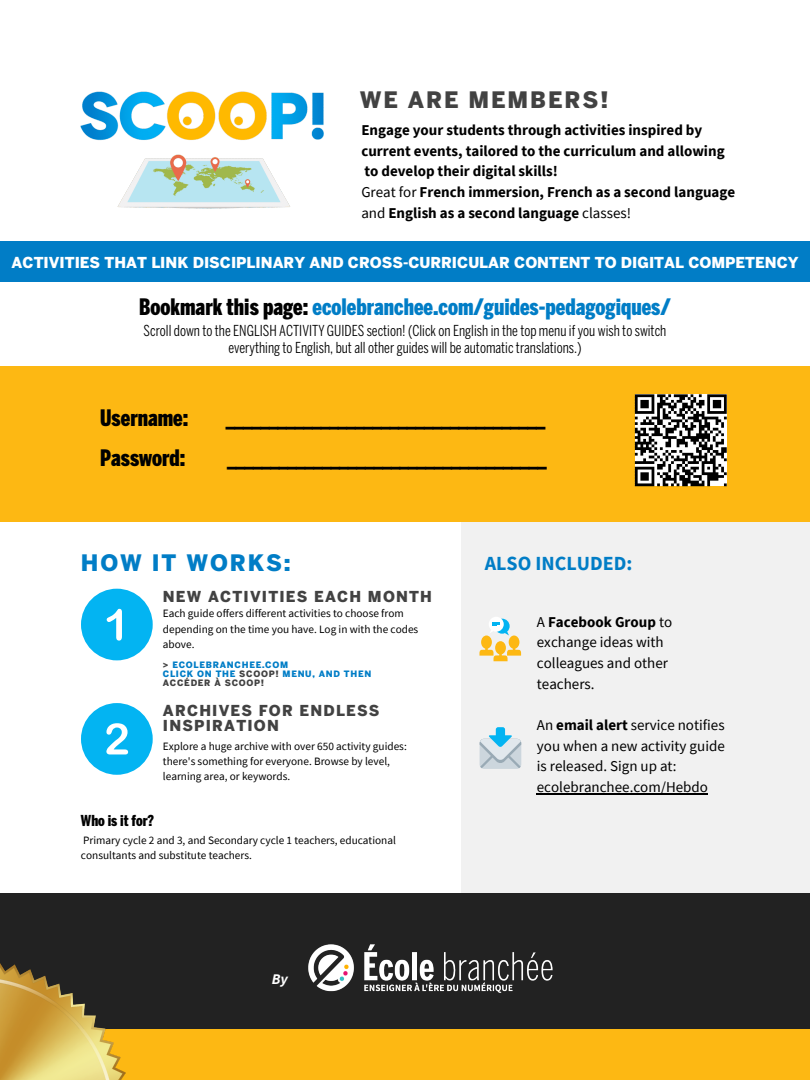
<style>
.page{position:relative;width:810px;height:1080px;background:#fff}
.page>*{position:absolute;margin:0;border:0;box-sizing:border-box;transform-origin:0 0}
.t1{font:900 22.5px "Benton Sans Comp";color:#000}
.t2{font:900 22.5px "Benton Sans Comp";color:#017dc6}
.t3{font:900 22.5px "Benton Sans";letter-spacing:.08em;color:#424242}
.t4{font:900 22.5px "Benton Sans";letter-spacing:.08em;color:#017dc6}
.t5{font:700 20px "Source Sans Pro";color:#017dc6}
.t6{font:700 15px/20.6px "Source Sans Pro";color:#000}
.t7{font:15px/17.8px "Benton Sans Comp";color:#000;text-align:center}
.t8{font:15px/20.6px "Source Sans Pro";color:#000}
.t9{font:900 15px "Benton Sans";color:#fff}
.t10{font:900 15px/15.5px "Benton Sans";letter-spacing:.08em;color:#424242}
.t11{font:900 15px "Benton Sans Comp";color:#000}
.t12{font:italic 700 14.69px "Source Sans Pro";color:#fff}
.t13{font:11.25px/15.5px "Source Sans Pro";color:#000}
.t14{font:900 8.75px "Benton Sans";letter-spacing:.08em;color:#017dc6}
.t15{font:900 8.75px "Benton Sans";letter-spacing:.08em;color:#424242}
.s1{font-weight:400}
.s2{color:#000}
.s3{color:#424242}
.s4{font-weight:700}
</style>
<div class="page">
<div style="left:462px;top:489px;width:348px;height:404px;background:#f1f1f1"></div>
<div style="left:0;top:893px;width:810px;height:161px;background:#222"></div>
<div style="left:0;top:1029px;width:810px;height:51px;background:#fdb813"></div>
<img style="left:0;top:963px;width:126px;height:117px">
<div style="left:81px;top:589px;width:72px;height:71px;background:#03b4f2;border-radius:50%"></div>
<svg style="left:107px;top:609px;width:15px;height:32px"></svg>
<div style="left:81px;top:703px;width:72px;height:72px;background:#03b4f2;border-radius:50%"></div>
<svg style="left:106px;top:723px;width:22px;height:31px"></svg>
<div style="left:0;top:367px;width:810px;height:155px;background:#fdb813"></div>
<svg style="left:495px;top:619px;width:15px;height:15px"></svg>
<div style="left:489px;top:617px;width:15px;height:15px;background:#fff;border-radius:50%"></div>
<svg style="left:479px;top:622px;width:42px;height:39px"></svg>
<img style="left:117px;top:154px;width:173px;height:55px">
<svg style="left:635px;top:394px;width:92px;height:92px;background:#7c7c7c"></svg>
<div style="left:480px;top:739px;width:41px;height:30px;background:#ccd6dd;border-radius:5px"></div>
<svg style="left:480px;top:727px;width:41px;height:41px"></svg>
<div style="left:0;top:241px;width:810px;height:40px;background:#017dc6"></div>
<img style="left:309px;top:944px;width:244px;height:49px">
<hr style="left:537px;top:793px;width:171px;height:1px;background:#000">
<img style="left:81px;top:91px;width:243px;height:50px">
<p class="t3" style="left:360px;top:91px;width:250px">WE ARE MEMBERS!</p>
<p class="t6" style="left:361px;top:120px;width:365px">Engage your students through activities inspired by current events, tailored to the curriculum and allowing to develop their digital skills!</p>
<p class="t6" style="left:361px;top:181px;width:375px"><span class="s1">Great for</span> French immersion, French as a second language <span class="s1">and</span> English as a second language <span class="s1">classes!</span></p>
<p class="t9" style="left:12px;top:257px;width:789px">ACTIVITIES THAT LINK DISCIPLINARY AND CROSS-CURRICULAR CONTENT TO DIGITAL COMPETENCY</p>
<p class="t2" style="left:139px;top:298px;width:533px"><span class="s2">Bookmark this page:</span> ecolebranchee.com/guides-pedagogiques/</p>
<p class="t7" style="left:144px;top:323px;width:524px">Scroll down to the ENGLISH ACTIVITY GUIDES section! (Click on English in the top menu if you wish to switch everything to English, but all other guides will be automatic translations.)</p>
<p class="t1" style="left:100px;top:410px;width:90px">Username:</p>
<p class="t1" style="left:100px;top:449px;width:87px">Password:</p>
<p class="t1" style="left:226px;top:410px;width:320px">_____________________________________</p>
<p class="t1" style="left:228px;top:449px;width:320px">_____________________________________</p>
<p class="t4" style="left:81px;top:554px;width:211px">HOW IT WORKS:</p>
<p class="t13" style="left:163px;top:606px;width:257px">Each guide offers different activities to choose from depending on the time you have. Log in with the codes above.</p>
<p class="t10" style="left:163px;top:590px;width:271px">NEW ACTIVITIES EACH MONTH</p>
<p class="t14" style="left:163px;top:661px;width:127px"><span class="s3">&gt;</span> ECOLEBRANCHEE.COM</p>
<p class="t14" style="left:163px;top:670px;width:210px">CLICK ON THE <span class="s3">SCOOP!</span> MENU, AND THEN</p>
<p class="t15" style="left:163px;top:679px;width:103px">ACCÉDER À SCOOP!</p>
<p class="t10" style="left:163px;top:704px;width:218px">ARCHIVES FOR ENDLESS<br>INSPIRATION</p>
<p class="t13" style="left:163px;top:738px;width:245px">Explore a huge archive with over 650 activity guides: there's something for everyone. Browse by level, learning area, or keywords.</p>
<p class="t11" style="left:81px;top:815px;width:75px">Who is it for?</p>
<p class="t13" style="left:81px;top:832px;width:317px">Primary cycle 2 and 3, and Secondary cycle 1 teachers, educational consultants and substitute teachers.</p>
<p class="t12" style="left:272px;top:970px;width:18px">By</p>
<p class="t5" style="left:485px;top:551px;width:149px">ALSO INCLUDED:</p>
<p class="t8" style="left:537px;top:611px;width:137px">A <span class="s4">Facebook Group</span> to exchange ideas with colleagues and other teachers.</p>
<p class="t8" style="left:537px;top:714px;width:189px;text-align:justify">An <span class="s4">email alert</span> service notifies you when a new activity guide is released. Sign up at:</p>
<p class="t8" style="left:537px;top:776px;width:173px">ecolebranchee.com/Hebdo</p>
</div>
